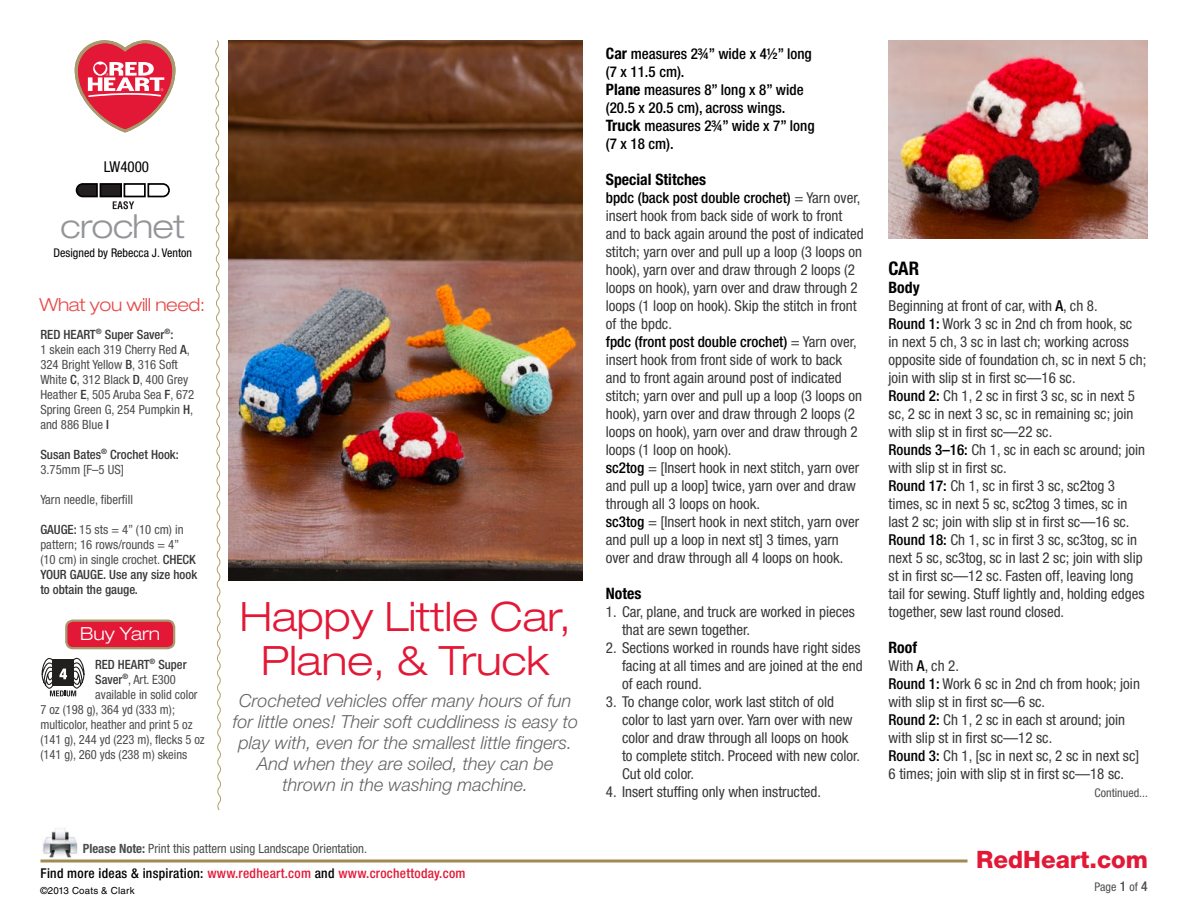
<style>
.page{position:relative;width:1188px;height:918px;background:#fff}
.page>*{position:absolute;margin:0;border:0;box-sizing:border-box;transform-origin:0 0}
.t1{font:300 expanded 40.5px/43.5px "Helvetica Neue LT Std";color:#e31837;text-align:center}
.t2{font:300 expanded 33px "Helvetica Neue LT Std";letter-spacing:-.02em;color:#939598}
.t3{font:800 24px "Helvetica Neue LT Std";color:#e31837}
.t4{font:700 condensed 18.75px "Helvetica Neue LT Std";color:#000}
.t5{font:italic 300 18px/21px "Helvetica Neue LT Std";color:#636466;text-align:center}
.t6{font:300 expanded 18px "Helvetica Neue LT Std";letter-spacing:-.02em;color:#e74b4b}
.t7{font:300 expanded 18px "Helvetica Neue LT Std";color:#fff}
.t8{font:700 condensed 15.75px "Helvetica Neue LT Std";color:#000}
.t9{font:condensed 15px/18px "Helvetica Neue LT Std";color:#383839}
.t10{font:500 condensed 15px/18px "Helvetica Neue LT Std";color:#000}
.t11{font:condensed 15px "Helvetica Neue LT Std";color:#000}
.t12{font:500 condensed 13.5px "Helvetica Neue LT Std";letter-spacing:.02em;color:#e31837}
.t13{font:condensed 12.75px/15px "Helvetica Neue LT Std";color:#4d4d4f}
.t14{font:500 condensed 12.75px/15px "Helvetica Neue LT Std";color:#383839}
.t15{font:condensed 12px "Helvetica Neue LT Std";color:#000}
.t16{font:condensed 12px "Helvetica Neue LT Std";color:#4d4d4f}
.t17{font:9.75px "Helvetica LT Std";letter-spacing:.02em;color:#000}
.s1{font-weight:500;color:#383839}
.s2{font-weight:400;color:#4d4d4f}
.s3{font-weight:700}
.s4{color:#000}
.s5{font-weight:700;font-size:15.75px}
.s6{font-weight:500;color:#000}
.s7{font-weight:500;font-size:13.5px}
</style>
<div class="page">
<hr style="left:40px;top:860px;width:928px;height:2px;background:#a18b50">
<img style="left:42px;top:828px;width:36px;height:30px">
<svg style="left:75px;top:40px;width:100px;height:92px"></svg>
<svg style="left:76px;top:183px;width:94px;height:26px"></svg>
<svg style="left:215px;top:40px;width:6px;height:771px"></svg>
<img style="left:229px;top:40px;width:353px;height:540px">
<div style="left:66px;top:621px;width:108px;height:27px;background:#e31837;border-radius:7px"></div>
<div style="left:65px;top:620px;width:110px;height:29px;border:2px solid #a8996e;border-radius:7px"></div>
<svg style="left:41px;top:657px;width:44px;height:39px"></svg>
<img style="left:889px;top:40px;width:259px;height:198px">
<p class="t11" style="left:104px;top:158px;width:47px">LW4000</p>
<h2 class="t2" style="left:61px;top:207px;width:126px">crochet</h2>
<p class="t15" style="left:54px;top:246px;width:140px">Designed by Rebecca J. Venton</p>
<p class="t6" style="left:40px;top:294px;width:167px">What you will need:</p>
<p class="t13" style="left:40px;top:327px;width:156px"><span class="s1">RED HEART</span><sup>®</sup> <span class="s1">Super Saver</span><sup>®</sup><span class="s1">:<br></span>1 skein each 319 Cherry Red <span class="s1">A</span>,<br>324 Bright Yellow <span class="s1">B</span>, 316 Soft<br>White <span class="s1">C</span>, 312 Black <span class="s1">D</span>, 400 Grey<br>Heather <span class="s1">E</span>, 505 Aruba Sea <span class="s1">F</span>, 672<br>Spring Green G, 254 Pumpkin <span class="s1">H</span>, and 886 Blue <span class="s1">I</span></p>
<p class="t14" style="left:40px;top:446px;width:140px">Susan Bates<sup>®</sup> Crochet Hook:<br><span class="s2">3.75mm [F–5 US]</span></p>
<p class="t13" style="left:40px;top:492px;width:94px">Yarn needle, fiberfill</p>
<p class="t13" style="left:40px;top:522px;width:158px"><span class="s1">GAUGE:</span> 15 sts = 4” (10 cm) in pattern; 16 rows/rounds = 4” (10 cm) in single crochet. <span class="s1">CHECK<br>YOUR GAUGE. Use any size hook to obtain the gauge.</span></p>
<p class="t7" style="left:80px;top:623px;width:82px">Buy Yarn</p>
<p class="t14" style="left:95px;top:656px;width:93px">RED HEART<sup>®</sup> Super</p>
<p class="t13" style="left:95px;top:672px;width:82px"><span class="s1">Saver</span><sup>®</sup>, Art. E300</p>
<p class="t13" style="left:95px;top:687px;width:104px">available in solid color</p>
<p class="t13" style="left:40px;top:702px;width:136px">7 oz (198 g), 364 yd (333 m);</p>
<p class="t13" style="left:40px;top:717px;width:154px">multicolor, heather and print 5 oz</p>
<p class="t13" style="left:40px;top:732px;width:166px">(141 g), 244 yd (223 m), flecks 5 oz</p>
<p class="t13" style="left:40px;top:747px;width:148px">(141 g), 260 yds (238 m) skeins</p>
<h1 class="t1" style="left:240px;top:594px;width:332px">Happy Little Car,<br>Plane, &amp; Truck</h1>
<p class="t5" style="left:233px;top:690px;width:347px">Crocheted vehicles offer many hours of fun for little ones! Their soft cuddliness is easy to play with, even for the smallest little fingers.<br>And when they are soiled, they can be thrown in the washing machine.</p>
<p class="t13" style="left:83px;top:841px;width:286px"><span class="s3">Please Note:</span> Print this pattern using Landscape Orientation.</p>
<p class="t17" style="left:40px;top:885px;width:96px">©2013 Coats &amp; Clark</p>
<p class="t12" style="left:40px;top:865px;width:427px"><span class="s4">Find more ideas &amp; inspiration:</span> www.redheart.com <span class="s4">and</span> www.crochettoday.com</p>
<p class="t10" style="left:606px;top:44px;width:210px"><span class="s5">Car</span> measures 2¾” wide x 4½” long (7 x 11.5 cm).<br><span class="s5">Plane</span> measures 8” long x 8” wide (20.5 x 20.5 cm), across wings.<br><span class="s5">Truck</span> measures 2¾” wide x 7” long (7 x 18 cm).</p>
<p class="t8" style="left:606px;top:169px;width:102px">Special Stitches</p>
<p class="t9" style="left:606px;top:188px;width:259px"><span class="s6">bpdc (back post double crochet)</span> = Yarn over, insert hook from back side of work to front and to back again around the post of indicated stitch; yarn over and pull up a loop (3 loops on hook), yarn over and draw through 2 loops (2 loops on hook), yarn over and draw through 2 loops (1 loop on hook). Skip the stitch in front of the bpdc.<br><span class="s6">fpdc (front post double crochet)</span> = Yarn over, insert hook from front side of work to back and to front again around post of indicated stitch; yarn over and pull up a loop (3 loops on hook), yarn over and draw through 2 loops (2 loops on hook), yarn over and draw through 2 loops (1 loop on hook).<br><span class="s6">sc2tog</span> = [Insert hook in next stitch, yarn over and pull up a loop] twice, yarn over and draw through all 3 loops on hook.<br><span class="s6">sc3tog</span> = [Insert hook in next stitch, yarn over and pull up a loop in next st] 3 times, yarn over and draw through all 4 loops on hook.</p>
<p class="t8" style="left:606px;top:583px;width:37px">Notes</p>
<p class="t9" style="left:622px;top:602px;width:234px;text-indent:-16px">1. Car, plane, and truck are worked in pieces that are sewn together.</p>
<p class="t9" style="left:622px;top:638px;width:242px;text-indent:-16px">2. Sections worked in rounds have right sides facing at all times and are joined at the end of each round.</p>
<p class="t9" style="left:622px;top:692px;width:240px;text-indent:-16px">3. To change color, work last stitch of old color to last yarn over. Yarn over with new color and draw through all loops on hook to complete stitch. Proceed with new color.<br>Cut old color.</p>
<p class="t9" style="left:606px;top:782px;width:217px">4. Insert stuffing only when instructed.</p>
<p class="t4" style="left:889px;top:256px;width:32px">CAR</p>
<p class="t8" style="left:889px;top:277px;width:33px">Body</p>
<p class="t9" style="left:889px;top:296px;width:259px">Beginning at front of car, with <span class="s6">A</span>, ch 8.<br><span class="s6">Round 1:</span> Work 3 sc in 2nd ch from hook, sc<br>in next 5 ch, 3 sc in last ch; working across opposite side of foundation ch, sc in next 5 ch; join with slip st in first sc—16 sc.<br><span class="s6">Round 2:</span> Ch 1, 2 sc in first 3 sc, sc in next 5 sc, 2 sc in next 3 sc, sc in remaining sc; join with slip st in first sc—22 sc.<br><span class="s6">Rounds 3–16:</span> Ch 1, sc in each sc around; join with slip st in first sc.<br><span class="s6">Round 17:</span> Ch 1, sc in first 3 sc, sc2tog 3 times, sc in next 5 sc, sc2tog 3 times, sc in last 2 sc; join with slip st in first sc—16 sc.<br><span class="s6">Round 18:</span> Ch 1, sc in first 3 sc, sc3tog, sc in next 5 sc, sc3tog, sc in last 2 sc; join with slip st in first sc—12 sc. Fasten off, leaving long tail for sewing. Stuff lightly and, holding edges together, sew last round closed.</p>
<p class="t8" style="left:889px;top:637px;width:30px">Roof</p>
<p class="t9" style="left:889px;top:656px;width:253px">With <span class="s6">A</span>, ch 2.<br><span class="s6">Round 1:</span> Work 6 sc in 2nd ch from hook; join with slip st in first sc—6 sc.<br><span class="s6">Round 2:</span> Ch 1, 2 sc in each st around; join with slip st in first sc—12 sc.<br><span class="s6">Round 3:</span> Ch 1, [sc in next sc, 2 sc in next sc] 6 times; join with slip st in first sc—18 sc.</p>
<p class="t16" style="left:1095px;top:785px;width:55px">Continued...</p>
<h3 class="t3" style="left:976px;top:845px;width:174px">RedHeart.com</h3>
<p class="t16" style="left:1095px;top:880px;width:55px">Page <span class="s7">1</span> of <span class="s7">4</span></p>
</div>
